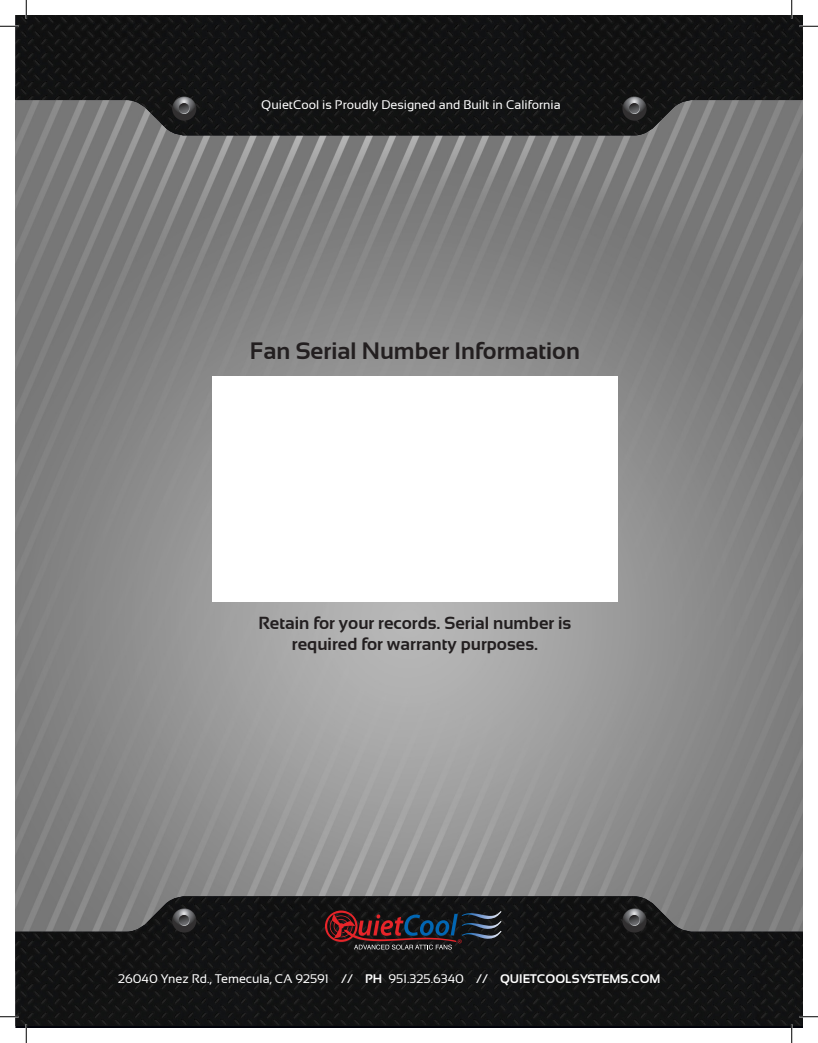
<style>
.page{position:relative;width:818px;height:1043px;background:#fff}
.page>*{position:absolute;margin:0;border:0;box-sizing:border-box;transform-origin:0 0}
.t1{font:700 23.75px "Sansation";color:#231f20}
.t2{font:700 17.5px/21px "Sansation";color:#231f20;text-align:center}
.t3{font:12.5px "Sansation";color:#fff}
.s1{font-weight:700}
</style>
<div class="page">
<img style="left:15px;top:135px;width:787px;height:761px">
<img style="left:15px;top:896px;width:787px;height:130px">
<img style="left:15px;top:15px;width:787px;height:120px">
<svg style="left:172px;top:97px;width:24px;height:24px"></svg>
<svg style="left:173px;top:97px;width:23px;height:23px"></svg>
<svg style="left:179px;top:103px;width:11px;height:11px"></svg>
<svg style="left:622px;top:97px;width:24px;height:24px"></svg>
<svg style="left:623px;top:97px;width:23px;height:23px"></svg>
<svg style="left:629px;top:103px;width:11px;height:11px"></svg>
<svg style="left:172px;top:908px;width:24px;height:24px"></svg>
<svg style="left:173px;top:909px;width:23px;height:23px"></svg>
<svg style="left:179px;top:915px;width:11px;height:10px"></svg>
<svg style="left:622px;top:908px;width:24px;height:24px"></svg>
<svg style="left:623px;top:909px;width:23px;height:23px"></svg>
<svg style="left:629px;top:915px;width:11px;height:10px"></svg>
<svg style="left:325px;top:910px;width:176px;height:39px;background:#38242c"></svg>
<div style="left:212px;top:377px;width:405px;height:225px;background:#fff"></div>
<svg style="left:0;top:25px;width:19px;height:2px"></svg>
<svg style="left:799px;top:25px;width:19px;height:2px"></svg>
<svg style="left:0;top:1015px;width:19px;height:2px"></svg>
<svg style="left:799px;top:1015px;width:19px;height:2px"></svg>
<svg style="left:25px;top:0;width:2px;height:19px"></svg>
<svg style="left:25px;top:1024px;width:2px;height:18px"></svg>
<svg style="left:790px;top:0;width:2px;height:19px"></svg>
<svg style="left:790px;top:1024px;width:2px;height:18px"></svg>
<p class="t3" style="left:261px;top:97px;width:301px">QuietCool is Proudly Designed and Built in California</p>
<p class="t1" style="left:250px;top:338px;width:331px">Fan Serial Number Information</p>
<p class="t2" style="left:258px;top:612px;width:314px">Retain for your records. Serial number is required for warranty purposes.</p>
<p class="t3" style="left:118px;top:972px;width:544px">26040 Ynez Rd., Temecula, CA 92591 // <span class="s1">PH</span> 951.325.6340 // <span class="s1">QUIETCOOLSYSTEMS.COM</span></p>
</div>
